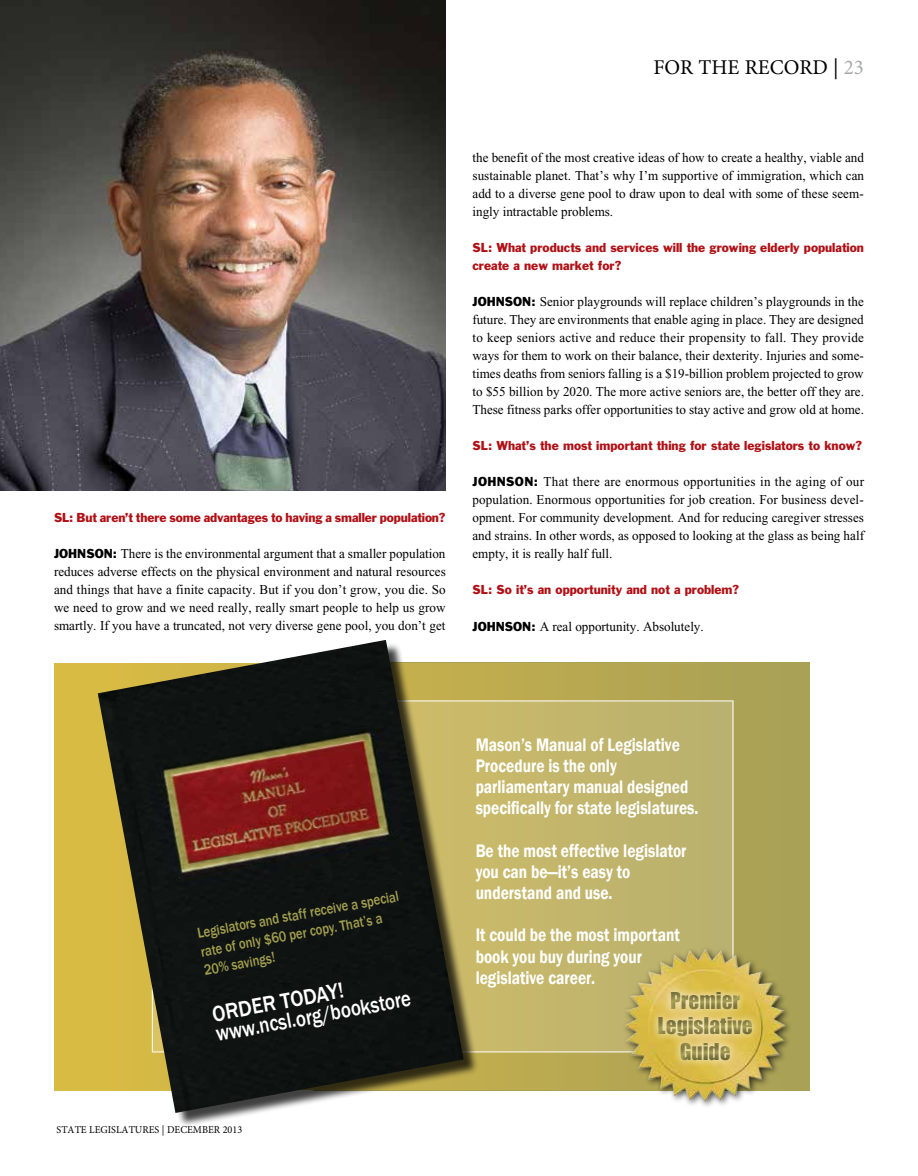
<style>
.page{position:relative;width:918px;height:1176px;background:#fff}
.page>*{position:absolute;margin:0;border:0;box-sizing:border-box;transform-origin:0 0}
.t1{font:500 22.5px/19.8px "Franklin Gothic";color:#fff;scale:.92 1}
.t2{font:21.3px/25.3px "Impact";color:#aaa257;text-align:center}
.t3{font:21px "Minion Pro";color:#000}
.t4{font:600 18.75px/21.1px "Franklin Gothic";color:#fff;scale:.82 1}
.t5{font:500 15px/18.5px "Franklin Gothic";color:#a4a04e;scale:.85 1}
.t6{font:13.5px/18px "Times New Roman";color:#000;text-align:justify}
.t7{font:12px/18px "Franklin Gothic";color:#b11116}
.t8{font:10.5px "Minion Pro";color:#000}
.s1{color:#a7a9ac}
.s2{font-family:"Franklin Gothic";font-size:12px}
</style>
<div class="page">
<div style="left:54px;top:662px;width:135px;height:428px;background:#d7bb42"></div>
<div style="left:313px;top:662px;width:497px;height:428px;background:#a9a256"></div>
<img style="left:0;top:0;width:446px;height:490px">
<div style="left:478px;top:663px;width:150px;height:426px;background:#baaa50"></div>
<div style="left:152px;top:700px;width:582px;height:351px;background:#c2b56c"></div>
<div style="left:100px;top:642px;width:378px;height:483px;background:#000;opacity:.75"></div>
<img style="left:98px;top:640px;width:366px;height:472px">
<div style="left:621px;top:945px;width:172px;height:164px;background:#000;opacity:.75"></div>
<img style="left:622px;top:939px;width:166px;height:166px">
<div style="left:650px;top:983px;width:110px;height:84px;background:#fff;opacity:.75"></div>
<div style="left:654px;top:983px;width:111px;height:87px;background:#000;opacity:.5"></div>
<h3 class="t3" style="left:653px;top:53px;width:212px">FOR THE RECORD | <span class="s1">23</span></h3>
<p class="t7" style="left:54px;top:508px;width:393px">SL: But aren’t there some advantages to having a smaller population?</p>
<p class="t6" style="left:54px;top:545px;width:393px"><span class="s2">JOHNSON:</span> There is the environmental argument that a smaller population reduces adverse effects on the physical environment and natural resources and things that have a finite capacity. But if you don’t grow, you die. So we need to grow and we need really, really smart people to help us grow smartly. If you have a truncated, not very diverse gene pool, you don’t get</p>
<p class="t6" style="left:472px;top:149px;width:393px">the benefit of the most creative ideas of how to create a healthy, viable and sustainable planet. That’s why I’m supportive of immigration, which can add to a diverse gene pool to draw upon to deal with some of these seem&shy;ingly intractable problems.</p>
<p class="t7" style="left:472px;top:238px;width:393px">SL: What products and services will the growing elderly population create a new market for?</p>
<p class="t6" style="left:472px;top:293px;width:393px"><span class="s2">JOHNSON:</span> Senior playgrounds will replace children’s playgrounds in the future. They are environments that enable aging in place. They are designed to keep seniors active and reduce their propensity to fall. They provide ways for them to work on their balance, their dexterity. Injuries and some&shy;times deaths from seniors falling is a $19-billion problem projected to grow to $55 billion by 2020. The more active seniors are, the better off they are.<br>These fitness parks offer opportunities to stay active and grow old at home.</p>
<p class="t7" style="left:472px;top:436px;width:391px">SL: What’s the most important thing for state legislators to know?</p>
<p class="t6" style="left:472px;top:473px;width:393px"><span class="s2">JOHNSON:</span> That there are enormous opportunities in the aging of our population. Enormous opportunities for job creation. For business devel&shy;opment. For community development. And for reducing caregiver stresses and strains. In other words, as opposed to looking at the glass as being half empty, it is really half full.</p>
<p class="t7" style="left:472px;top:580px;width:268px">SL: So it’s an opportunity and not a problem?</p>
<p class="t6" style="left:472px;top:617px;width:233px"><span class="s2">JOHNSON:</span> A real opportunity. Absolutely.</p>
<h3 class="t4" style="left:476px;top:733px;width:273px">Mason’s Manual of Legislative<br>Procedure is the only parliamentary manual designed specifically for state legislatures.</h3>
<h3 class="t4" style="left:476px;top:839px;width:259px">Be the most effective legislator you can be—it’s easy to understand and use.</h3>
<h3 class="t4" style="left:476px;top:924px;width:251px">It could be the most important book you buy during your legislative career.</h3>
<p class="t5" style="left:196px;top:924px;width:243px;rotate:-11deg">Legislators and staff receive a special rate of only $60 per copy. That’s a<br>20% savings!</p>
<h1 class="t1" style="left:211px;top:1003px;width:217px;rotate:-10deg">ORDER TODAY! www.ncsl.org/bookstore</h1>
<h2 class="t2" style="left:658px;top:986px;width:97px">Premier<br>Legislative<br>Guide</h2>
<p class="t8" style="left:57px;top:1122px;width:187px">STATE LEGISLATURES | DECEMBER 2013</p>
</div>
